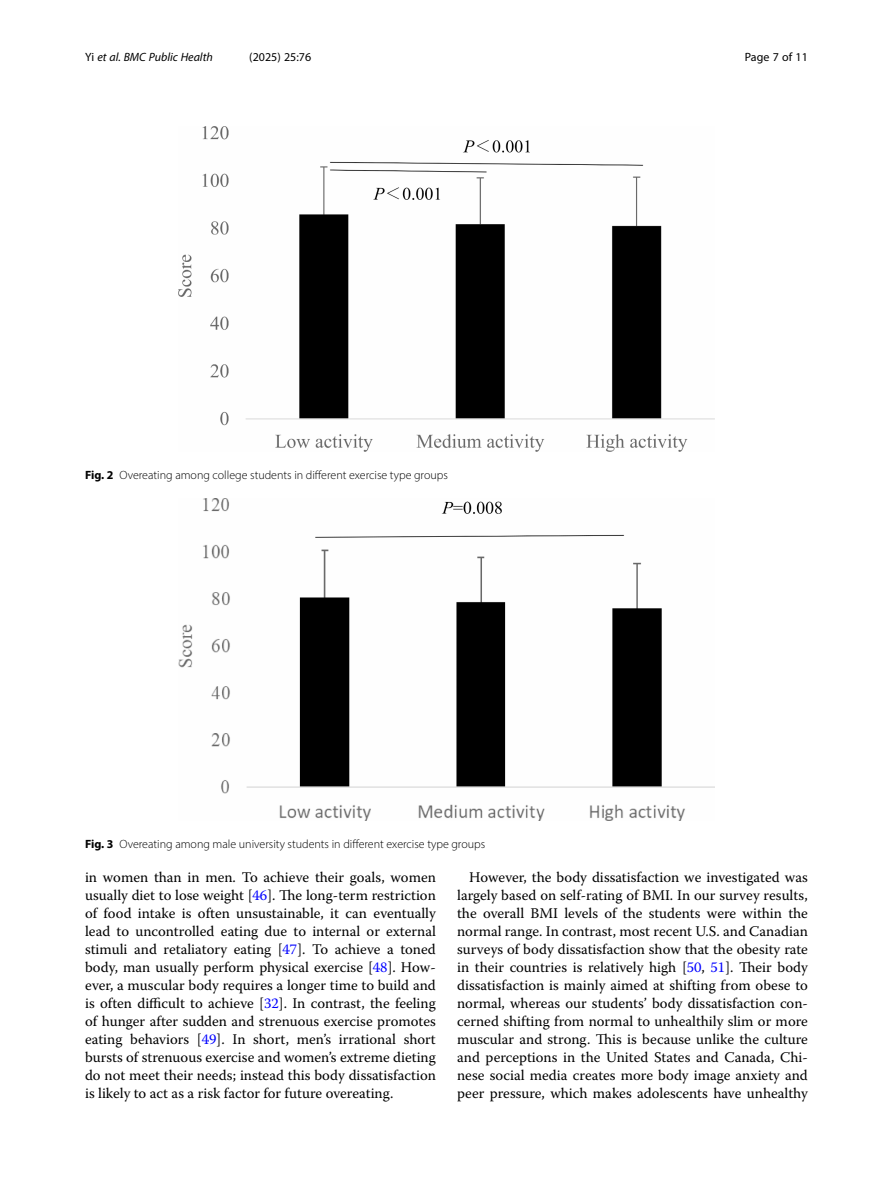
<style>
.page{position:relative;width:893px;height:1191px;background:#fff}
.page>*{position:absolute;margin:0;border:0;box-sizing:border-box;transform-origin:0 0}
.Body_Text_Indent{font:14.7px/18px "Warnock Pro";color:#000;text-align:justify}
.Figure_Caption{font:300 12px "Myriad Pro";color:#000}
.t1{font:italic 12px "Myriad Pro";color:#000}
.t2{font:12px "Myriad Pro";color:#000}
.s1{font-style:normal}
.s2{font-weight:700}
.s3{color:#00f}
</style>
<div class="page">
<img style="left:178px;top:498px;width:536px;height:322px">
<img style="left:178px;top:126px;width:536px;height:325px">
<p class="t1" style="left:85px;top:50px;width:129px"><span class="s1">Yi</span> et al. BMC Public Health</p>
<p class="t2" style="left:249px;top:50px;width:63px">(2025) 25:76</p>
<p class="t2" style="left:745px;top:50px;width:65px">Page 7 of 11</p>
<p class="Figure_Caption" style="left:85px;top:467px;width:364px"><span class="s2">Fig. 2</span> Overeating among college students in different exercise type groups</p>
<p class="Figure_Caption" style="left:85px;top:836px;width:402px"><span class="s2">Fig. 3</span> Overeating among male university students in different exercise type groups</p>
<p class="Body_Text_Indent" style="left:85px;top:868px;width:352px">in women than in men. To achieve their goals, women usually diet to lose weight [<span class="s3">46</span>]. The long-term restriction of food intake is often unsustainable, it can eventually lead to uncontrolled eating due to internal or external stimuli and retaliatory eating [<span class="s3">47</span>]. To achieve a toned body, man usually perform physical exercise [<span class="s3">48</span>]. How&shy;ever, a muscular body requires a longer time to build and is often difficult to achieve [<span class="s3">32</span>]. In contrast, the feeling of hunger after sudden and strenuous exercise promotes eating behaviors [<span class="s3">49</span>]. In short, men’s irrational short bursts of strenuous exercise and women’s extreme dieting do not meet their needs; instead this body dissatisfaction is likely to act as a risk factor for future overeating.</p>
<p class="Body_Text_Indent" style="left:457px;top:868px;width:352px;text-indent:12px">However, the body dissatisfaction we investigated was largely based on self-rating of BMI. In our survey results, the overall BMI levels of the students were within the normal range. In contrast, most recent U.S. and Canadian surveys of body dissatisfaction show that the obesity rate in their countries is relatively high [<span class="s3">50</span>, <span class="s3">51</span>]. Their body dissatisfaction is mainly aimed at shifting from obese to normal, whereas our students’ body dissatisfaction con&shy;cerned shifting from normal to unhealthily slim or more muscular and strong. This is because unlike the culture and perceptions in the United States and Canada, Chi&shy;nese social media creates more body image anxiety and peer pressure, which makes adolescents have unhealthy</p>
</div>
